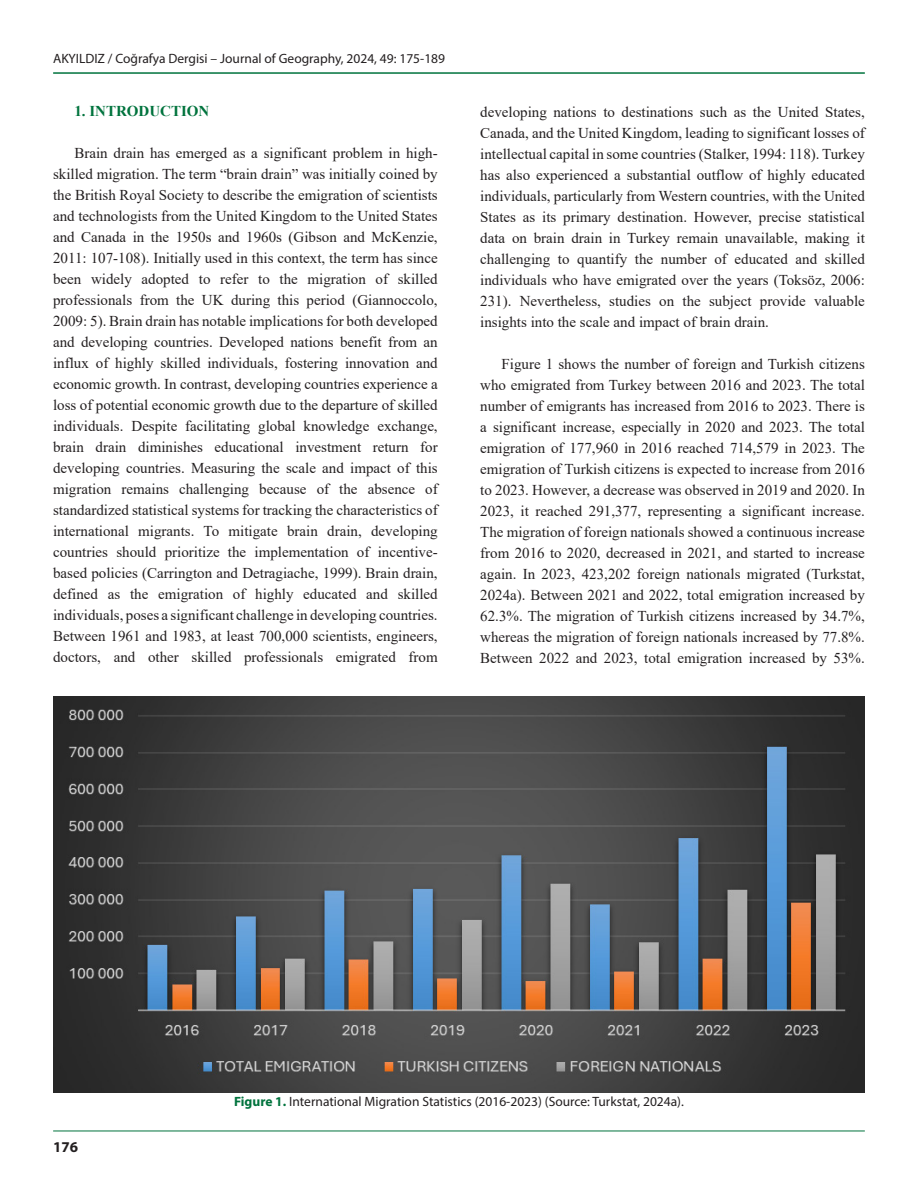
<style>
.page{position:relative;width:918px;height:1188px;background:#fff}
.page>*{position:absolute;margin:0;border:0;box-sizing:border-box;transform-origin:0 0}
.Ana_metin{font:15px/21px "Times New Roman";color:#231f20;text-align:justify}
.Ana_metin-2{font:700 15px "Times New Roman";color:#00733d}
.t1{font:700 15px "Myriad Pro";color:#231f20}
.baslik_T{font:13.5px "Myriad Pro";color:#231f20}
.s1{font-weight:700;color:#00733d}
</style>
<div class="page">
<hr style="left:53px;top:72px;width:812px;height:2px;background:#00733d">
<hr style="left:53px;top:1131px;width:812px;height:1px;background:#00733d">
<img style="left:53px;top:697px;width:812px;height:396px">
<p class="baslik_T" style="left:53px;top:50px;width:393px">AKYILDIZ / Coğrafya Dergisi – Journal of Geography, 2024, 49: 175-189</p>
<p class="Ana_metin-2" style="left:74px;top:101px;width:136px">1. INTRODUCTION</p>
<p class="Ana_metin" style="left:53px;top:142px;width:386px;text-indent:21px">Brain drain has emerged as a significant problem in high&shy;skilled migration. The term “brain drain” was initially coined by the British Royal Society to describe the emigration of scientists and technologists from the United Kingdom to the United States and Canada in the 1950s and 1960s (Gibson and McKenzie, 2011: 107-108). Initially used in this context, the term has since been widely adopted to refer to the migration of skilled professionals from the UK during this period (Giannoccolo, 2009: 5). Brain drain has notable implications for both developed and developing countries. Developed nations benefit from an influx of highly skilled individuals, fostering innovation and economic growth. In contrast, developing countries experience a loss of potential economic growth due to the departure of skilled individuals. Despite facilitating global knowledge exchange, brain drain diminishes educational investment return for developing countries. Measuring the scale and impact of this migration remains challenging because of the absence of standardized statistical systems for tracking the characteristics of international migrants. To mitigate brain drain, developing countries should prioritize the implementation of incentive&shy;based policies (Carrington and Detragiache, 1999). Brain drain, defined as the emigration of highly educated and skilled individuals, poses a significant challenge in developing countries.<br>Between 1961 and 1983, at least 700,000 scientists, engineers, doctors, and other skilled professionals emigrated from</p>
<p class="Ana_metin" style="left:480px;top:101px;width:386px">developing nations to destinations such as the United States, Canada, and the United Kingdom, leading to significant losses of intellectual capital in some countries (Stalker, 1994: 118). Turkey has also experienced a substantial outflow of highly educated individuals, particularly from Western countries, with the United States as its primary destination. However, precise statistical data on brain drain in Turkey remain unavailable, making it challenging to quantify the number of educated and skilled individuals who have emigrated over the years (Toksöz, 2006:<br>231). Nevertheless, studies on the subject provide valuable insights into the scale and impact of brain drain.</p>
<p class="Ana_metin" style="left:480px;top:353px;width:386px;text-indent:21px">Figure 1 shows the number of foreign and Turkish citizens who emigrated from Turkey between 2016 and 2023. The total number of emigrants has increased from 2016 to 2023. There is a significant increase, especially in 2020 and 2023. The total emigration of 177,960 in 2016 reached 714,579 in 2023. The emigration of Turkish citizens is expected to increase from 2016 to 2023. However, a decrease was observed in 2019 and 2020. In 2023, it reached 291,377, representing a significant increase.<br>The migration of foreign nationals showed a continuous increase from 2016 to 2020, decreased in 2021, and started to increase again. In 2023, 423,202 foreign nationals migrated (Turkstat, 2024a). Between 2021 and 2022, total emigration increased by 62.3%. The migration of Turkish citizens increased by 34.7%, whereas the migration of foreign nationals increased by 77.8%.<br>Between 2022 and 2023, total emigration increased by 53%.</p>
<p class="t1" style="left:53px;top:1137px;width:26px">176</p>
<p class="baslik_T" style="left:234px;top:1093px;width:451px"><span class="s1">Figure 1.</span> International Migration Statistics (2016-2023) (Source: Turkstat, 2024a).</p>
</div>
